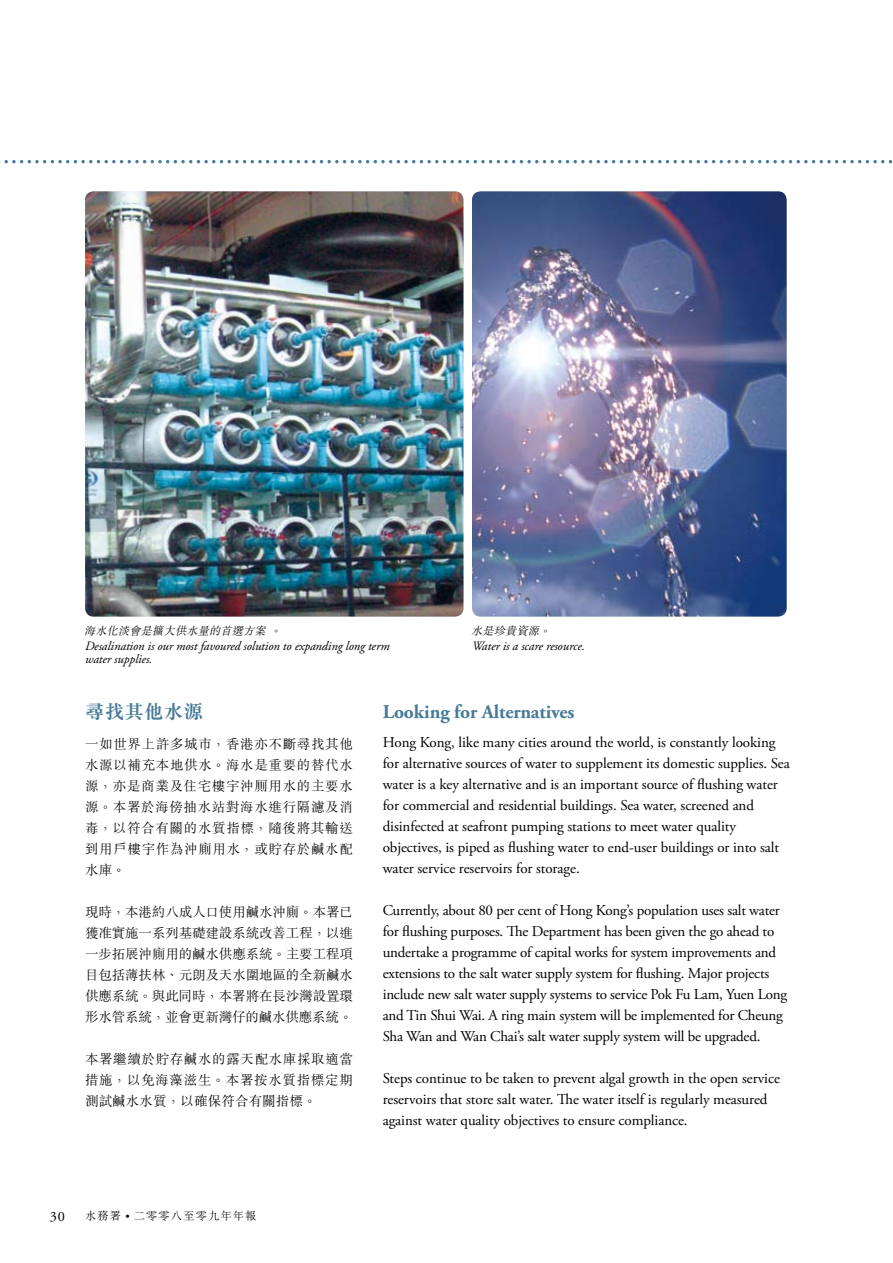
<style>
.page{position:relative;width:893px;height:1263px;background:#fff}
.page>*{position:absolute;margin:0;border:0;box-sizing:border-box;transform-origin:0 0}
.t1{font:700 19.5px "Adobe Garamond Pro";letter-spacing:-.005em;color:#477b98}
.t2{font:700 19.5px "M Sung HK";letter-spacing:.01em;color:#477b98}
.t3{font:15px/21px "Adobe Garamond Pro";letter-spacing:-.005em;color:#000}
.t4{font:14.25px "Adobe Garamond Pro";color:#000}
.t5{font:300 13.5px/21px "M Sung HK";letter-spacing:.045em;color:#000;text-align:justify}
.t6{font:italic 12.75px/12.8px "Adobe Garamond Pro";letter-spacing:-.005em;color:#000}
.t7{font:italic 300 11.25px "M Sung HK";color:#000}
.t8{font:300 11.25px "M Sung HK";letter-spacing:.1em;color:#000}
.s1{font-family:"Adobe Garamond Pro";font-weight:400}
</style>
<div class="page">
<svg style="left:0;top:160px;width:892px;height:3px"></svg>
<img style="left:472px;top:191px;width:315px;height:426px;border-radius:9px">
<img style="left:85px;top:191px;width:378px;height:426px">
<p class="t7" style="left:84px;top:623px;width:201px">海水化淡會是擴大供水量的首選方案。</p>
<p class="t6" style="left:85px;top:640px;width:306px">Desalination is our most favoured solution to expanding long term water supplies.</p>
<p class="t7" style="left:471px;top:623px;width:84px">水是珍貴資源。</p>
<p class="t6" style="left:472px;top:640px;width:114px">Water is a scare resource.</p>
<h1 class="t2" style="left:85px;top:702px;width:119px">尋找其他水源</h1>
<p class="t5" style="left:85px;top:732px;width:269px">一如世界上許多城市，香港亦不斷尋找其他水源以補充本地供水。海水是重要的替代水源，亦是商業及住宅樓宇沖厠用水的主要水源。本署於海傍抽水站對海水進行隔濾及消毒，以符合有關的水質指標，隨後將其輸送到用戶樓宇作為沖廁用水，或貯存於鹹水配水庫。</p>
<p class="t5" style="left:85px;top:900px;width:269px">現時，本港約八成人口使用鹹水沖廁。本署已獲准實施一系列基礎建設系統改善工程，以進一步拓展沖廁用的鹹水供應系統。主要工程項目包括薄扶林、元朗及天水圍地區的全新鹹水供應系統。與此同時，本署將在長沙灣設置環形水管系統，並會更新灣仔的鹹水供應系統。</p>
<p class="t5" style="left:85px;top:1047px;width:269px">本署繼續於貯存鹹水的露天配水庫採取適當措施，以免海藻滋生。本署按水質指標定期測試鹹水水質，以確保符合有關指標。</p>
<h1 class="t1" style="left:383px;top:700px;width:193px">Looking for Alternatives</h1>
<p class="t3" style="left:383px;top:733px;width:409px">Hong Kong, like many cities around the world, is constantly looking for alternative sources of water to supplement its domestic supplies. Sea water is a key alternative and is an important source of flushing water for commercial and residential buildings. Sea water, screened and disinfected at seafront pumping stations to meet water quality objectives, is piped as flushing water to end-user buildings or into salt water service reservoirs for storage.</p>
<p class="t3" style="left:383px;top:901px;width:406px">Currently, about 80 per cent of Hong Kong’s population uses salt water for flushing purposes. The Department has been given the go ahead to undertake a programme of capital works for system improvements and extensions to the salt water supply system for flushing. Major projects include new salt water supply systems to service Pok Fu Lam, Yuen Long and Tin Shui Wai. A ring main system will be implemented for Cheung Sha Wan and Wan Chai’s salt water supply system will be upgraded.</p>
<p class="t3" style="left:383px;top:1069px;width:399px">Steps continue to be taken to prevent algal growth in the open service reservoirs that store salt water. The water itself is regularly measured against water quality objectives to ensure compliance.</p>
<p class="t4" style="left:50px;top:1208px;width:16px">30</p>
<p class="t8" style="left:85px;top:1208px;width:173px">水務署 <span class="s1">•</span> 二零零八至零九年年報</p>
</div>
